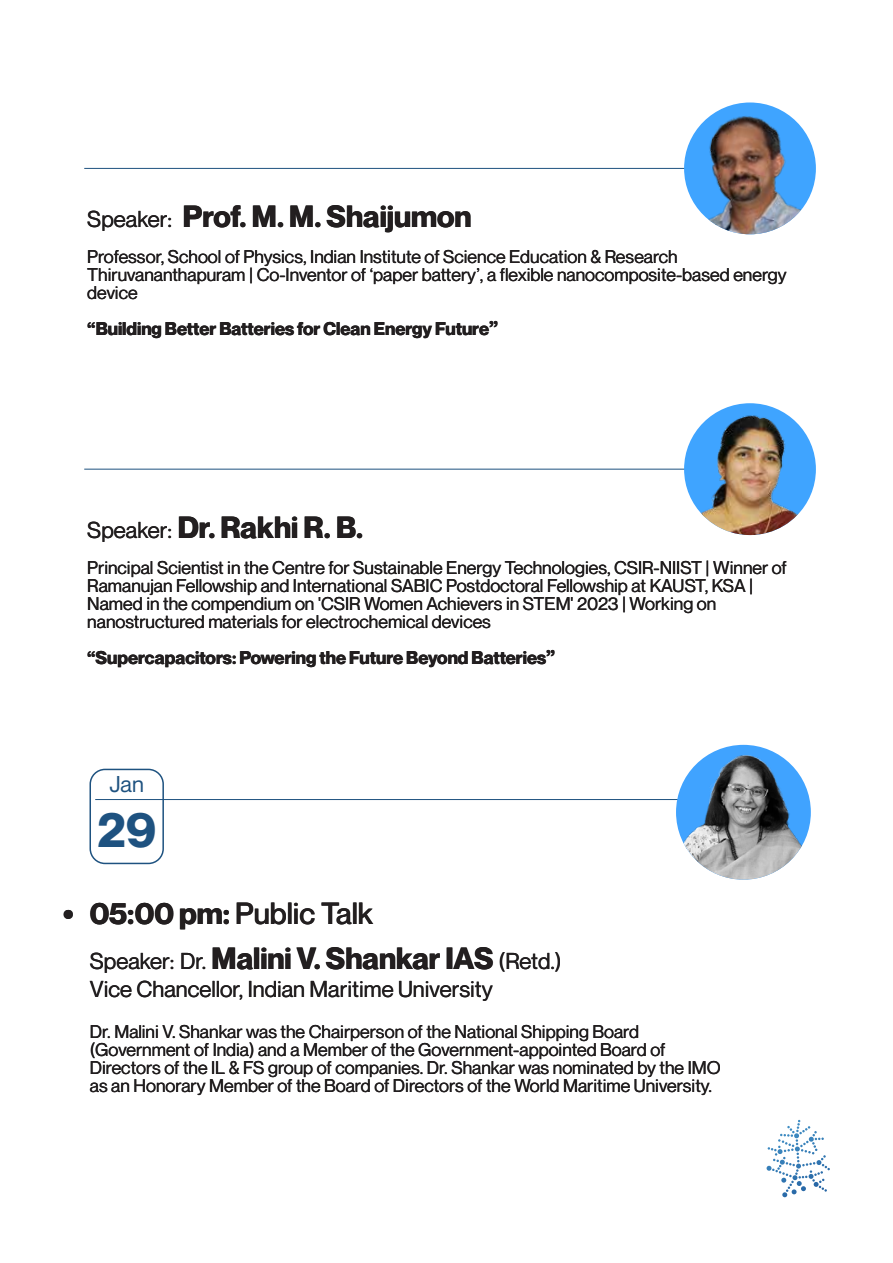
<style>
.page{position:relative;width:893px;height:1263px;background:#fff}
.page>*{position:absolute;margin:0;border:0;box-sizing:border-box;transform-origin:0 0}
.t1{font:700 48.6px "Neue Montreal";color:#1e5280}
.t2{font:700 30px "Neue Montreal";color:#231f20}
.t3{font:500 30px "Neue Montreal";color:#231f20}
.t4{font:22.5px/28.5px "Neue Montreal";color:#231f20}
.t5{font:22.35px "Neue Montreal";color:#1e5280}
.t6{font:18px/18px "Neue Montreal";color:#231f20}
.t7{font:700 18px "Neue Montreal";color:#231f20}
.s1{font-weight:400;font-size:22.5px}
.s2{font-size:19.5px}
.s3{font-weight:700}
.s4{font-weight:700;font-size:30px}
</style>
<div class="page">
<svg style="left:778px;top:1120px;width:46px;height:22px"></svg>
<hr style="left:84px;top:168px;width:675px;height:1px;background:#1e5280">
<hr style="left:84px;top:469px;width:675px;height:1px;background:#1e5280">
<img style="left:684px;top:102px;width:132px;height:132px;border-radius:66px">
<div style="left:684px;top:403px;width:132px;height:132px;background:#3fa4ff;border-radius:50%"></div>
<img style="left:690px;top:403px;width:117px;height:132px">
<hr style="left:95px;top:799px;width:675px;height:1px;background:#1e5280">
<div style="left:89px;top:769px;width:75px;height:95px;border:2px solid #1e5280;border-radius:15px"></div>
<div style="left:676px;top:745px;width:135px;height:135px;background:#40a3ff;border-radius:67px"></div>
<img style="left:676px;top:755px;width:135px;height:125px">
<h2 class="t2" style="left:87px;top:198px;width:386px"><span class="s1">Speaker:</span> Prof. M. M. Shaijumon</h2>
<p class="t6" style="left:87px;top:248px;width:701px">Professor, School of Physics, Indian Institute of Science Education &amp; Research<br>Thiruvananthapuram | Co-Inventor of ‘paper battery’, a flexible nanocomposite-based energy device</p>
<p class="t7" style="left:87px;top:318px;width:412px">“Building Better Batteries for Clean Energy Future<span class="s2">”</span></p>
<h2 class="t2" style="left:87px;top:509px;width:277px"><span class="s1">Speaker:</span> Dr. Rakhi R. B.</h2>
<p class="t6" style="left:87px;top:559px;width:701px">Principal Scientist in the Centre for Sustainable Energy Technologies, CSIR-NIIST | Winner of Ramanujan Fellowship and International SABIC Postdoctoral Fellowship at KAUST, KSA | Named in the compendium on 'CSIR Women Achievers in STEM' 2023 | Working on nanostructured materials for electrochemical devices</p>
<p class="t7" style="left:87px;top:647px;width:470px">“Supercapacitors: Powering the Future Beyond Batteries<span class="s2">”</span></p>
<p class="t5" style="left:110px;top:771px;width:36px">Jan</p>
<h1 class="t1" style="left:97px;top:799px;width:60px">29</h1>
<h2 class="t3" style="left:63px;top:895px;width:312px"><span class="s3">• 05:00 pm:</span> Public Talk</h2>
<p class="t4" style="left:90px;top:947px;width:473px">Speaker: Dr. <span class="s4">Malini V. Shankar IAS</span> (Retd.)<br>Vice Chancellor, Indian Maritime University</p>
<p class="t6" style="left:90px;top:1022px;width:633px">Dr. Malini V. Shankar was the Chairperson of the National Shipping Board (Government of India) and a Member of the Government-appointed Board of Directors of the IL &amp; FS group of companies. Dr. Shankar was nominated by the IMO as an Honorary Member of the Board of Directors of the World Maritime University.</p>
</div>
